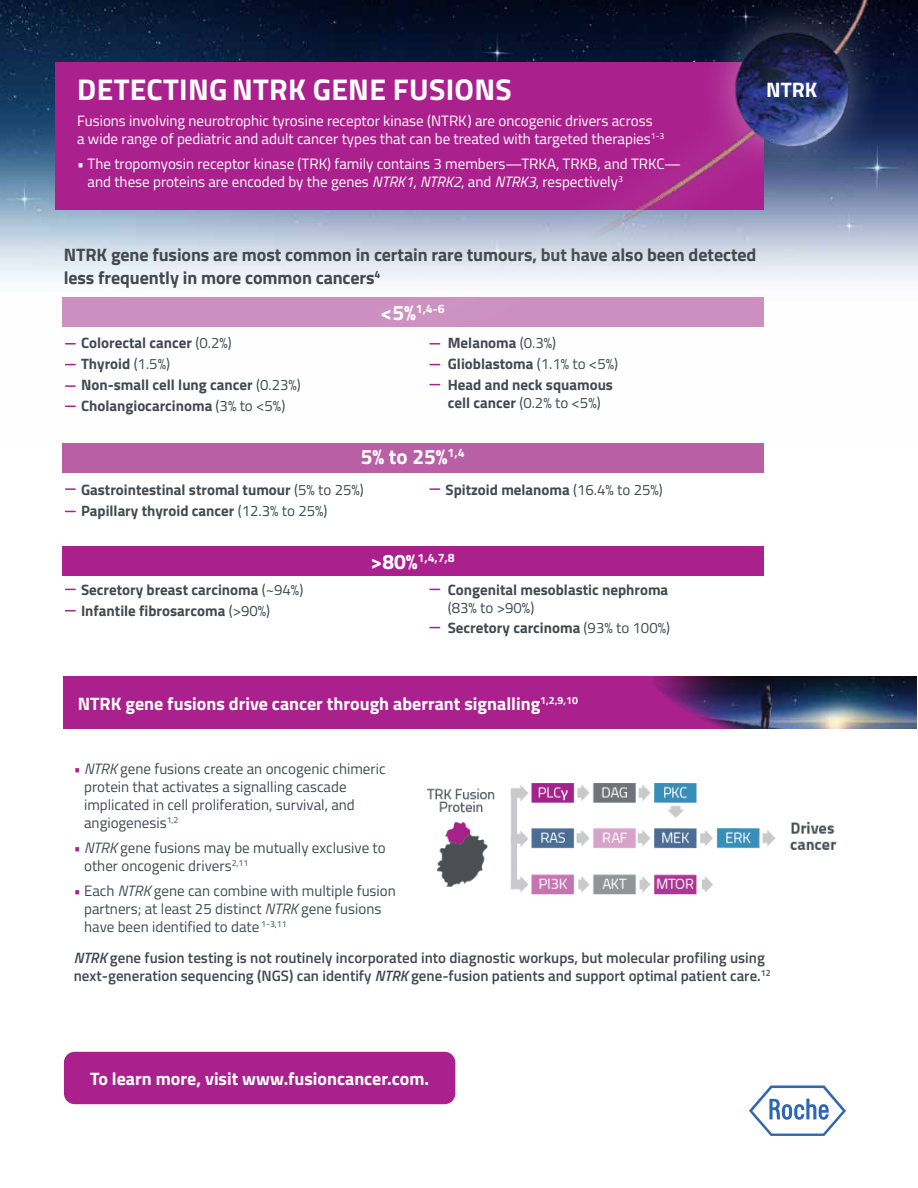
<style>
.page{position:relative;width:918px;height:1188px;background:#fff}
.page>*{position:absolute;margin:0;border:0;box-sizing:border-box;transform-origin:0 0}
.t1{font:700 30px "Titillium Web";letter-spacing:.01em;color:#fff}
.t2{font:700 21px "Titillium Web";color:#fff}
.t3{font:700 18px/21.6px "Titillium Web";letter-spacing:-.005em;color:#434a4f}
.t4{font:700 18px "Titillium Web";color:#fff}
.t5{font:700 15px/21px "Titillium Web";color:#434a4f}
.t6{font:15px/18px "Titillium Web";color:#434a4f}
.t7{font:15px/18px "Titillium Web";color:#fff}
.t8{font:600 15px/18px "Titillium Web";color:#434a4f}
.t9{font:700 12.3px "Titillium Web";color:#fff}
.s1{font-style:italic}
.s2{font-weight:600;font-style:italic}
.s3{font-weight:400}
.s4{font-size:21px}
.s5{font-weight:700}
.s6{color:#aa218e}
</style>
<div class="page">
<img style="left:0;top:0;width:339px;height:408px">
<svg style="left:66px;top:610px;width:9px;height:2px"></svg>
<div style="left:62px;top:546px;width:702px;height:30px;background:#aa218e"></div>
<svg style="left:66px;top:343px;width:9px;height:2px"></svg>
<svg style="left:66px;top:385px;width:9px;height:2px"></svg>
<div style="left:62px;top:297px;width:702px;height:30px;background:#cb90c0"></div>
<svg style="left:66px;top:488px;width:9px;height:2px"></svg>
<svg style="left:430px;top:488px;width:10px;height:2px"></svg>
<div style="left:62px;top:443px;width:702px;height:30px;background:#b960a5"></div>
<div style="left:64px;top:676px;width:853px;height:53px;background:#aa218e"></div>
<img style="left:654px;top:676px;width:263px;height:53px">
<div style="left:55px;top:63px;width:709px;height:147px;background:#aa218e"></div>
<svg style="left:749px;top:1086px;width:97px;height:50px"></svg>
<div style="left:339px;top:0;width:561px;height:376px;background:#fff;opacity:.39"></div>
<img style="left:372px;top:0;width:546px;height:386px">
<img style="left:427px;top:783px;width:410px;height:112px">
<div style="left:64px;top:1052px;width:391px;height:52px;background:#aa218e;border-radius:11px"></div>
<h1 class="t1" style="left:77px;top:67px;width:436px">DETECTING NTRK GENE FUSIONS</h1>
<p class="t7" style="left:77px;top:111px;width:589px">Fusions involving neurotrophic tyrosine receptor kinase (NTRK) are oncogenic drivers across<br>a wide range of pediatric and adult cancer types that can be treated with targeted therapies<sup>1-3</sup></p>
<p class="t7" style="left:88px;top:154px;width:595px;text-indent:-10px">• The tropomyosin receptor kinase (TRK) family contains 3 members—TRKA, TRKB, and TRKC— and these proteins are encoded by the genes <span class="s1">NTRK1</span>, <span class="s1">NTRK2</span>, and <span class="s1">NTRK3</span>, respectively<sup>3</sup></p>
<h2 class="t2" style="left:766px;top:74px;width:53px">NTRK</h2>
<p class="t3" style="left:62px;top:236px;width:624px"><span class="s2">NTRK</span> gene fusions are most common in rare tumors, but have also been detected less frequently in more common cancers</p>
<p class="t3" style="left:64px;top:243px;width:694px;line-height:22.5px">NTRK gene fusions are most common in certain rare tumours, but have also been detected less frequently in more common cancers<sup>4</sup></p>
<p class="t5" style="left:81px;top:332px;width:221px">Colorectal cancer <span class="s3">(0.2%)<br></span>Thyroid <span class="s3">(1.5%)<br></span>Non-small cell lung cancer <span class="s3">(0.23%)<br></span>Cholangiocarcinoma <span class="s3">(3% to &lt;5%)</span></p>
<p class="t9" style="left:381px;top:299px;width:66px"><span class="s4">&lt;5%</span>1,4-6</p>
<p class="t5" style="left:448px;top:332px;width:172px">Melanoma <span class="s3">(0.3%)<br></span>Glioblastoma <span class="s3">(1.1% to &lt;5%)<br></span>Head and neck squamous</p>
<p class="t6" style="left:448px;top:393px;width:154px"><span class="s5">cell cancer</span> (0.2% to &lt;5%)</p>
<h2 class="t2" style="left:361px;top:441px;width:105px">5% to 25%<sup>1,4</sup></h2>
<p class="t5" style="left:81px;top:478px;width:284px">Gastrointestinal stromal tumour <span class="s3">(5% to 25%)<br></span>Papillary thyroid cancer <span class="s3">(12.3% to 25%)</span></p>
<p class="t5" style="left:446px;top:478px;width:219px">Spitzoid melanoma <span class="s3">(16.4% to 25%)</span></p>
<p class="t9" style="left:371px;top:548px;width:86px"><span class="s4">&gt;80%</span>1,4,7,8</p>
<p class="t5" style="left:81px;top:578px;width:224px">Secretory breast carcinoma <span class="s3">(~94%)<br></span>Infantile fibrosarcoma <span class="s3">(&gt;90%)</span></p>
<p class="t5" style="left:448px;top:578px;width:222px">Congenital mesoblastic nephroma</p>
<p class="t6" style="left:448px;top:598px;width:88px">(83% to &gt;90%)</p>
<p class="t5" style="left:448px;top:616px;width:224px">Secretory carcinoma <span class="s3">(93% to 100%)</span></p>
<p class="t4" style="left:78px;top:690px;width:502px">NTRK gene fusions drive cancer through aberrant signalling<sup>1,2,9,10</sup></p>
<p class="t6" style="left:84px;top:759px;width:303px;text-indent:-10px"><span class="s6">•</span> <span class="s1">NTRK</span> gene fusions create an oncogenic chimeric protein that activates a signalling cascade implicated in cell proliferation, survival, and angiogenesis<sup>1,2</sup></p>
<p class="t6" style="left:84px;top:838px;width:303px;text-indent:-10px"><span class="s6">•</span> <span class="s1">NTRK</span> gene fusions may be mutually exclusive to other oncogenic drivers<sup>2,11</sup></p>
<p class="t6" style="left:84px;top:881px;width:313px;text-indent:-10px"><span class="s6">•</span> Each <span class="s1">NTRK</span> gene can combine with multiple fusion partners; at least 25 distinct <span class="s1">NTRK</span> gene fusions have been identified to date <sup>1-3,11</sup></p>
<p class="t8" style="left:74px;top:948px;width:698px"><span class="s1">NTRK</span> gene fusion testing is not routinely incorporated into diagnostic workups, but molecular profiling using next-generation sequencing (NGS) can identify <span class="s1">NTRK</span> gene-fusion patients and support optimal patient care.<sup>12</sup></p>
<p class="t4" style="left:90px;top:1065px;width:340px">To learn more, visit www.fusioncancer.com.</p>
</div>
